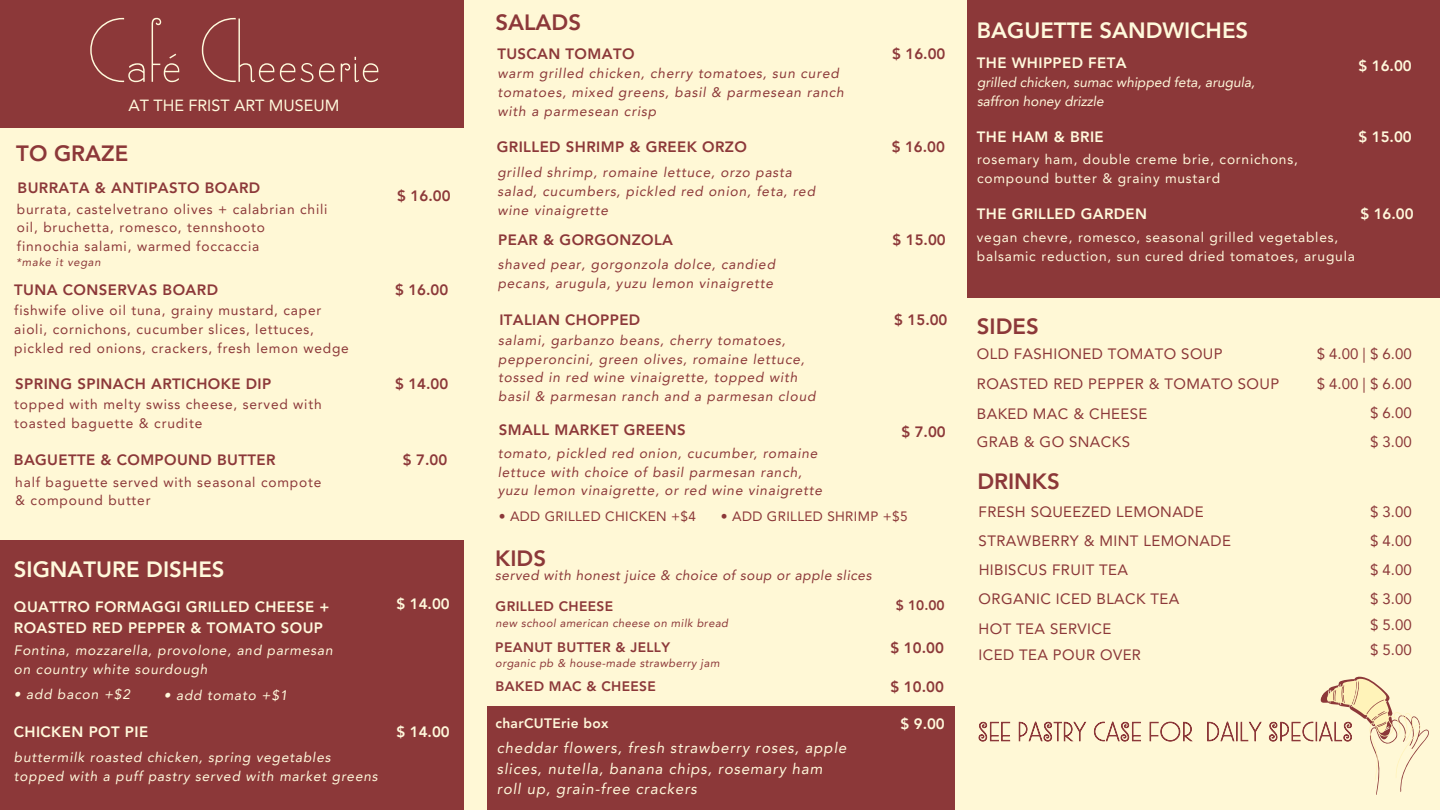
<style>
.page{position:relative;width:1440px;height:810px;background:#fff8d6}
.page>*{position:absolute;margin:0;border:0;box-sizing:border-box;transform-origin:0 0}
.t1{font:72.75px "UVF Sympathique Pro";color:#fff9dc}
.t2{font:800 22.12px "Avenir LT Pro";color:#fff9dc}
.t3{font:800 22.12px "Avenir LT Pro";color:#8c3839}
.t4{font:16.12px "Avenir LT Pro";color:#fff9dc}
.t5{font:15px "Avenir LT Pro";letter-spacing:.025em;color:#8c3839}
.t6{font:800 15px "Avenir LT Pro";letter-spacing:.025em;color:#8c3839}
.t7{font:800 15px/20.6px "Avenir LT Pro";letter-spacing:.025em;color:#fff9dc}
.t8{font:italic 15px/20.6px "Avenir LT Pro";letter-spacing:.06em;color:#fff9dc}
.t9{font:italic 13.75px/18.8px "Avenir LT Pro";letter-spacing:.06em;color:#8c3839}
.t10{font:13.75px/18.8px "Avenir LT Pro";letter-spacing:.06em;color:#8c3839}
.t11{font:italic 13.75px/18.8px "Avenir LT Pro";letter-spacing:.06em;color:#fff9dc}
.t12{font:13.75px/18.8px "Avenir LT Pro";letter-spacing:.06em;color:#fff9dc}
.t13{font:italic 13.75px "Avenir LT Pro";color:#fff9dc}
.t14{font:800 13.75px "Avenir LT Pro";letter-spacing:.025em;color:#8c3839}
.t15{font:italic 13.75px "Avenir LT Pro";letter-spacing:.04em;color:#8c3839}
.t16{font:800 13.75px "Avenir LT Pro";letter-spacing:.025em;color:#fff9dc}
.t17{font:13.5px "Avenir LT Pro";letter-spacing:.025em;color:#8c3839}
.t18{font:italic 11.25px "Avenir LT Pro";letter-spacing:.04em;color:#8c3839}
.t19{font:italic 11.25px "Avenir LT Pro";letter-spacing:.06em;color:#8c3839}
</style>
<div class="page">
<div style="left:0;top:541px;width:463px;height:269px;background:#8c3839"></div>
<div style="left:968px;top:0;width:472px;height:297px;background:#8c3839"></div>
<div style="left:0;top:0;width:463px;height:127px;background:#8c3839"></div>
<svg style="left:978px;top:721px;width:215px;height:21px"></svg>
<svg style="left:1207px;top:676px;width:222px;height:119px"></svg>
<div style="left:487px;top:706px;width:468px;height:104px;background:#8c3839"></div>
<h6 class="t1" style="left:87px;top:19px;width:295px">Café Cheeserie</h6>
<p class="t4" style="left:128px;top:99px;width:213px">AT THE FRIST ART MUSEUM</p>
<h6 class="t3" style="left:16px;top:145px;width:113px">TO GRAZE</h6>
<p class="t6" style="left:18px;top:182px;width:244px">BURRATA &amp; ANTIPASTO BOARD</p>
<h5 class="t10" style="left:17px;top:201px;width:312px">burrata, castelvetrano olives + calabrian chili oil, bruchetta, romesco, tennshooto</h5>
<p class="t10" style="left:17px;top:238px;width:244px">finnochia salami, warmed foccaccia</p>
<h5 class="t19" style="left:16px;top:258px;width:86px">*make it vegan</h5>
<h2 class="t6" style="left:397px;top:190px;width:55px">$ 16.00</h2>
<p class="t6" style="left:14px;top:284px;width:205px">TUNA CONSERVAS BOARD</p>
<h5 class="t6" style="left:395px;top:284px;width:55px">$ 16.00</h5>
<h5 class="t10" style="left:14px;top:303px;width:336px">fishwife olive oil tuna, grainy mustard, caper aioli, cornichons, cucumber slices, lettuces, pickled red onions, crackers, fresh lemon wedge</h5>
<p class="t6" style="left:15px;top:377px;width:258px">SPRING SPINACH ARTICHOKE DIP</p>
<h2 class="t6" style="left:395px;top:377px;width:55px">$ 14.00</h2>
<h5 class="t10" style="left:14px;top:397px;width:309px">topped with melty swiss cheese, served with toasted baguette &amp; crudite</h5>
<p class="t6" style="left:14px;top:454px;width:263px">BAGUETTE &amp; COMPOUND BUTTER</p>
<h5 class="t6" style="left:403px;top:454px;width:46px">$ 7.00</h5>
<p class="t10" style="left:15px;top:474px;width:308px">half baguette served with seasonal compote &amp; compound butter</p>
<p class="t2" style="left:14px;top:560px;width:212px">SIGNATURE DISHES</p>
<h6 class="t7" style="left:14px;top:598px;width:317px">QUATTRO FORMAGGI GRILLED CHEESE +<br>ROASTED RED PEPPER &amp; TOMATO SOUP</h6>
<p class="t7" style="left:397px;top:595px;width:55px">$ 14.00</p>
<h2 class="t11" style="left:14px;top:642px;width:320px">Fontina, mozzarella, provolone, and parmesan on country white sourdough</h2>
<h4 class="t11" style="left:14px;top:686px;width:118px">• add bacon +$2</h4>
<p class="t11" style="left:164px;top:687px;width:125px">• add tomato +$1</p>
<p class="t7" style="left:14px;top:723px;width:136px">CHICKEN POT PIE</p>
<h6 class="t7" style="left:397px;top:723px;width:55px">$ 14.00</h6>
<h4 class="t11" style="left:14px;top:749px;width:365px">buttermilk roasted chicken, spring vegetables topped with a puff pastry served with market greens</h4>
<h1 class="t3" style="left:495px;top:13px;width:87px">SALADS</h1>
<p class="t6" style="left:497px;top:47px;width:139px">TUSCAN TOMATO</p>
<p class="t6" style="left:892px;top:47px;width:55px">$ 16.00</p>
<p class="t9" style="left:497px;top:65px;width:348px">warm grilled chicken, cherry tomatoes, sun cured tomatoes, mixed greens, basil &amp; parmesean ranch with a parmesean crisp</p>
<p class="t6" style="left:497px;top:141px;width:252px">GRILLED SHRIMP &amp; GREEK ORZO</p>
<h4 class="t6" style="left:892px;top:141px;width:55px">$ 16.00</h4>
<h6 class="t9" style="left:497px;top:165px;width:319px">grilled shrimp, romaine lettuce, orzo pasta salad, cucumbers, pickled red onion, feta, red wine vinaigrette</h6>
<h5 class="t6" style="left:498px;top:233px;width:176px">PEAR &amp; GORGONZOLA</h5>
<h2 class="t6" style="left:893px;top:233px;width:55px">$ 15.00</h2>
<h4 class="t9" style="left:498px;top:256px;width:279px">shaved pear, gorgonzola dolce, candied pecans, arugula, yuzu lemon vinaigrette</h4>
<h6 class="t6" style="left:499px;top:313px;width:143px">ITALIAN CHOPPED</h6>
<h4 class="t6" style="left:894px;top:313px;width:55px">$ 15.00</h4>
<h6 class="t9" style="left:498px;top:332px;width:319px">salami, garbanzo beans, cherry tomatoes, pepperoncini, green olives, romaine lettuce, tossed in red wine vinaigrette, topped with basil &amp; parmesan ranch and a parmesan cloud</h6>
<p class="t6" style="left:499px;top:423px;width:189px">SMALL MARKET GREENS</p>
<h4 class="t6" style="left:901px;top:426px;width:46px">$ 7.00</h4>
<h6 class="t9" style="left:498px;top:445px;width:326px">tomato, pickled red onion, cucumber, romaine lettuce with choice of basil parmesan ranch, yuzu lemon vinaigrette, or red wine vinaigrette</h6>
<p class="t17" style="left:499px;top:510px;width:199px">• ADD GRILLED CHICKEN +$4</p>
<h2 class="t17" style="left:721px;top:510px;width:188px">• ADD GRILLED SHRIMP +$5</h2>
<p class="t3" style="left:495px;top:549px;width:52px">KIDS</p>
<h5 class="t14" style="left:496px;top:601px;width:119px">GRILLED CHEESE</h5>
<p class="t14" style="left:896px;top:600px;width:50px">$ 10.00</p>
<h5 class="t15" style="left:495px;top:569px;width:378px">served with honest juice &amp; choice of soup or apple slices</h5>
<h5 class="t18" style="left:496px;top:618px;width:234px">new school american cheese on milk bread</h5>
<p class="t18" style="left:495px;top:659px;width:226px">organic pb &amp; house-made strawberry jam</p>
<p class="t14" style="left:495px;top:641px;width:176px">PEANUT BUTTER &amp; JELLY</p>
<p class="t6" style="left:891px;top:641px;width:55px">$ 10.00</p>
<h5 class="t14" style="left:496px;top:681px;width:162px">BAKED MAC &amp; CHEESE</h5>
<p class="t6" style="left:891px;top:681px;width:55px">$ 10.00</p>
<h6 class="t16" style="left:495px;top:718px;width:115px">charCUTErie box</h6>
<p class="t8" style="left:497px;top:739px;width:351px">cheddar flowers, fresh strawberry roses, apple slices, nutella, banana chips, rosemary ham roll up, grain-free crackers</p>
<h4 class="t7" style="left:900px;top:715px;width:46px">$ 9.00</h4>
<p class="t2" style="left:977px;top:22px;width:273px">BAGUETTE SANDWICHES</p>
<h2 class="t7" style="left:977px;top:54px;width:151px">THE WHIPPED FETA</h2>
<p class="t7" style="left:1359px;top:57px;width:55px">$ 16.00</p>
<p class="t13" style="left:977px;top:76px;width:280px">grilled chicken, sumac whipped feta, arugula,</p>
<p class="t13" style="left:977px;top:95px;width:128px">saffron honey drizzle</p>
<p class="t7" style="left:977px;top:128px;width:128px">THE HAM &amp; BRIE</p>
<p class="t7" style="left:1359px;top:128px;width:55px">$ 15.00</p>
<h6 class="t12" style="left:977px;top:151px;width:322px">rosemary ham, double creme brie, cornichons, compound butter &amp; grainy mustard</h6>
<p class="t7" style="left:977px;top:205px;width:172px">THE GRILLED GARDEN</p>
<p class="t7" style="left:1360px;top:205px;width:55px">$ 16.00</p>
<h6 class="t12" style="left:977px;top:229px;width:379px">vegan chevre, romesco, seasonal grilled vegetables, balsamic reduction, sun cured dried tomatoes, arugula</h6>
<h6 class="t3" style="left:977px;top:317px;width:63px">SIDES</h6>
<h4 class="t5" style="left:977px;top:348px;width:247px">OLD FASHIONED TOMATO SOUP</h4>
<p class="t5" style="left:1317px;top:348px;width:97px">$ 4.00 | $ 6.00</p>
<p class="t5" style="left:977px;top:378px;width:304px">ROASTED RED PEPPER &amp; TOMATO SOUP</p>
<h2 class="t5" style="left:1317px;top:378px;width:97px">$ 4.00 | $ 6.00</h2>
<p class="t5" style="left:977px;top:407px;width:172px">BAKED MAC &amp; CHEESE</p>
<p class="t5" style="left:1370px;top:406px;width:43px">$ 6.00</p>
<h4 class="t5" style="left:977px;top:435px;width:155px">GRAB &amp; GO SNACKS</h4>
<h6 class="t5" style="left:1370px;top:435px;width:43px">$ 3.00</h6>
<h4 class="t3" style="left:977px;top:472px;width:84px">DRINKS</h4>
<h6 class="t5" style="left:979px;top:505px;width:227px">FRESH SQUEEZED LEMONADE</h6>
<h6 class="t5" style="left:979px;top:535px;width:254px">STRAWBERRY &amp; MINT LEMONADE</h6>
<p class="t5" style="left:979px;top:564px;width:151px">HIBISCUS FRUIT TEA</p>
<h4 class="t5" style="left:979px;top:593px;width:202px">ORGANIC ICED BLACK TEA</h4>
<p class="t5" style="left:1370px;top:505px;width:43px">$ 3.00</p>
<h4 class="t5" style="left:1370px;top:535px;width:43px">$ 4.00</h4>
<p class="t5" style="left:1370px;top:564px;width:43px">$ 4.00</p>
<h6 class="t5" style="left:1370px;top:593px;width:43px">$ 3.00</h6>
<h4 class="t5" style="left:979px;top:623px;width:134px">HOT TEA SERVICE</h4>
<p class="t5" style="left:1370px;top:619px;width:43px">$ 5.00</p>
<h6 class="t5" style="left:979px;top:649px;width:164px">ICED TEA POUR OVER</h6>
<h4 class="t5" style="left:1370px;top:644px;width:43px">$ 5.00</h4>
</div>
